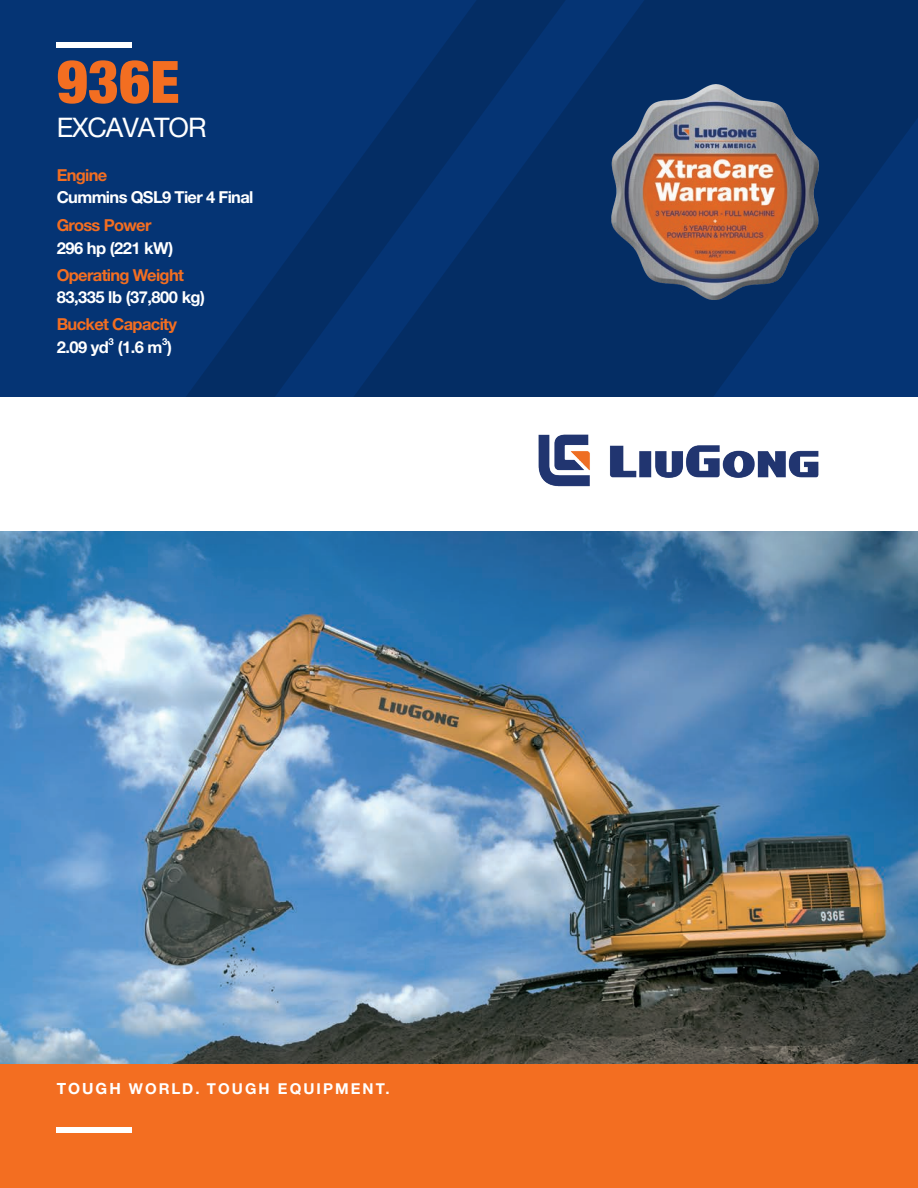
<style>
.page{position:relative;width:918px;height:1188px;background:#fff}
.page>*{position:absolute;margin:0;border:0;box-sizing:border-box;transform-origin:0 0}
.t1{font:900 condensed 60px "Helvetica Neue LT Pro";color:#f36e21}
.t2{font:27px "Helvetica Neue LT Pro";letter-spacing:-.04em;color:#fff}
.t3{font:700 16.5px "Helvetica Neue LT Pro";letter-spacing:-.035em;color:#fff}
.t4{font:700 16.5px "Helvetica Neue LT Pro";letter-spacing:-.04em;color:#f36e21}
.t5{font:700 15px "Helvetica Neue LT Pro";letter-spacing:.14em;color:#fff}
.t6{font:700 9.6px "Helvetica Neue LT Pro";color:#fff}
.s1{font-size:58.5px}
.s2{font-size:15.45px}
</style>
<div class="page">
<div style="left:0;top:0;width:918px;height:397px;background:#053474"></div>
<img style="left:0;top:531px;width:918px;height:534px">
<svg style="left:186px;top:174px;width:164px;height:223px"></svg>
<svg style="left:350px;top:0;width:568px;height:397px;fill:#042d64"></svg>
<div style="left:0;top:1065px;width:918px;height:123px;background:#f36e21"></div>
<div style="left:57px;top:1128px;width:75px;height:5px;background:#fff"></div>
<div style="left:57px;top:42px;width:75px;height:6px;background:#fff"></div>
<img style="left:538px;top:434px;width:281px;height:53px">
<img style="left:608px;top:84px;width:215px;height:216px">
<h1 class="t1" style="left:57px;top:46px;width:124px">936<span class="s1">E</span></h1>
<h2 class="t2" style="left:57px;top:110px;width:151px">EXCAVATOR</h2>
<p class="t4" style="left:57px;top:164px;width:52px">Engine</p>
<p class="t3" style="left:57px;top:187px;width:198px">Cummins QSL9 Tier 4 Final</p>
<p class="t4" style="left:57px;top:215px;width:96px">Gross Power</p>
<p class="t3" style="left:57px;top:237px;width:118px">296 hp (221 kW)</p>
<p class="t4" style="left:57px;top:264px;width:129px">Operating Weight</p>
<p class="t3" style="left:57px;top:287px;width:150px">83,335 lb (37,800 kg)</p>
<p class="t4" style="left:57px;top:314px;width:122px">Bucket Capacity</p>
<p class="t3" style="left:57px;top:336px;width:54px">2.09 yd</p>
<p class="t6" style="left:109px;top:335px;width:7px">3</p>
<p class="t3" style="left:118px;top:336px;width:56px">(1.6 m )</p>
<p class="t6" style="left:162px;top:335px;width:7px">3</p>
<p class="t5" style="left:57px;top:1079px;width:334px"><span class="s2">TOUGH</span> WORLD. TOUGH EQUIPMENT.</p>
</div>
